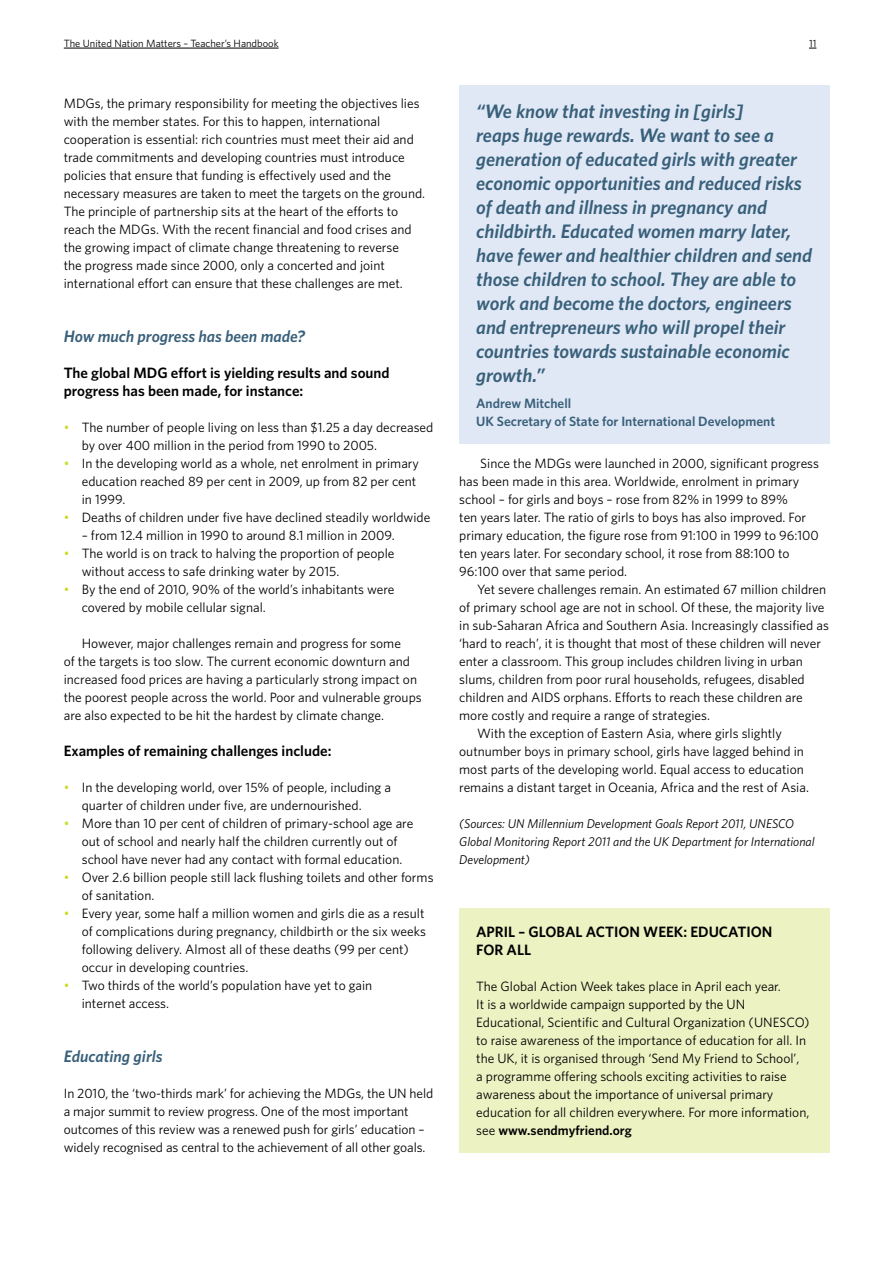
<style>
.page{position:relative;width:893px;height:1263px;background:#fff}
.page>*{position:absolute;margin:0;border:0;box-sizing:border-box;transform-origin:0 0}
.t1{font:italic 600 19.5px/24px "Whitney HTF";color:#39607a}
.t2{font:italic 600 16.5px "Whitney HTF";color:#39607a}
.t3{font:600 15px/18px "Whitney HTF";color:#000}
.t4{font:13.5px/18px "Whitney HTF";color:#000}
.t5{font:600 13.5px/18px "Whitney HTF";color:#39607a}
.t6{font:italic 12.75px/18px "Whitney HTF";color:#000}
.t7{font:10.5px "Whitney HTF";color:#000}
.s1{color:#cbdb2a}
.s2{font-weight:600}
</style>
<div class="page">
<hr style="left:64px;top:48px;width:215px;height:1px;background:#000">
<div style="left:459px;top:908px;width:370px;height:244px;background:#edf2c2"></div>
<div style="left:459px;top:85px;width:370px;height:359px;background:#e0e8f5"></div>
<p class="t7" style="left:64px;top:37px;width:216px">The United Nation Matters – Teacher’s Handbook</p>
<p class="t7" style="left:809px;top:37px;width:9px">11</p>
<p class="t4" style="left:64px;top:94px;width:363px">MDGs, the primary responsibility for meeting the objectives lies with the member states. For this to happen, international cooperation is essential: rich countries must meet their aid and trade commitments and developing countries must introduce policies that ensure that funding is effectively used and the necessary measures are taken to meet the targets on the ground.<br>The principle of partnership sits at the heart of the efforts to reach the MDGs. With the recent financial and food crises and the growing impact of climate change threatening to reverse<br>the progress made since 2000, only a concerted and joint international effort can ensure that these challenges are met.</p>
<p class="t2" style="left:64px;top:326px;width:243px">How much progress has been made?</p>
<p class="t3" style="left:64px;top:363px;width:327px">The global MDG effort is yielding results and sound progress has been made, for instance:</p>
<p class="t4" style="left:82px;top:418px;width:353px;text-indent:-18px"><span class="s1">•</span> The number of people living on less than $1.25 a day decreased by over 400 million in the period from 1990 to 2005.</p>
<p class="t4" style="left:82px;top:454px;width:339px;text-indent:-18px"><span class="s1">•</span> In the developing world as a whole, net enrolment in primary education reached 89 per cent in 2009, up from 82 per cent in 1999.</p>
<p class="t4" style="left:64px;top:508px;width:368px"><span class="s1">•</span> Deaths of children under five have declined steadily worldwide</p>
<p class="t4" style="left:82px;top:526px;width:314px">– from 12.4 million in 1990 to around 8.1 million in 2009.</p>
<p class="t4" style="left:82px;top:544px;width:314px;text-indent:-18px"><span class="s1">•</span> The world is on track to halving the proportion of people without access to safe drinking water by 2015.</p>
<p class="t4" style="left:82px;top:580px;width:314px;text-indent:-18px"><span class="s1">•</span> By the end of 2010, 90% of the world’s inhabitants were covered by mobile cellular signal.</p>
<p class="t4" style="left:64px;top:634px;width:359px;text-indent:18px">However, major challenges remain and progress for some<br>of the targets is too slow. The current economic downturn and increased food prices are having a particularly strong impact on the poorest people across the world. Poor and vulnerable groups are also expected to be hit the hardest by climate change.</p>
<p class="t3" style="left:64px;top:741px;width:269px">Examples of remaining challenges include:</p>
<p class="t4" style="left:82px;top:778px;width:311px;text-indent:-18px"><span class="s1">•</span> In the developing world, over 15% of people, including a quarter of children under five, are undernourished.</p>
<p class="t4" style="left:64px;top:814px;width:351px;text-align:center"><span class="s1">•</span> More than 10 per cent of children of primary-school age are out of school and nearly half the children currently out of school have never had any contact with formal education.</p>
<p class="t4" style="left:82px;top:868px;width:353px;text-indent:-18px"><span class="s1">•</span> Over 2.6 billion people still lack flushing toilets and other forms of sanitation.</p>
<p class="t4" style="left:82px;top:904px;width:346px;text-indent:-18px"><span class="s1">•</span> Every year, some half a million women and girls die as a result of complications during pregnancy, childbirth or the six weeks following delivery. Almost all of these deaths (99 per cent) occur in developing countries.</p>
<p class="t4" style="left:82px;top:976px;width:292px;text-indent:-18px"><span class="s1">•</span> Two thirds of the world’s population have yet to gain internet access.</p>
<p class="t2" style="left:64px;top:1046px;width:100px">Educating girls</p>
<p class="t4" style="left:64px;top:1084px;width:371px">In 2010, the ‘two-thirds mark’ for achieving the MDGs, the UN held a major summit to review progress. One of the most important outcomes of this review was a renewed push for girls’ education – widely recognised as central to the achievement of all other goals.</p>
<p class="t1" style="left:476px;top:98px;width:337px">“We know that investing in [girls]<br>reaps huge rewards. We want to see a generation of educated girls with greater economic opportunities and reduced risks of death and illness in pregnancy and childbirth. Educated women marry later, have fewer and healthier children and send those children to school. They are able to work and become the doctors, engineers and entrepreneurs who will propel their countries towards sustainable economic growth.”</p>
<p class="t5" style="left:476px;top:394px;width:300px">Andrew Mitchell<br>UK Secretary of State for International Development</p>
<p class="t4" style="left:459px;top:454px;width:361px;text-indent:21px">Since the MDGs were launched in 2000, significant progress has been made in this area. Worldwide, enrolment in primary school – for girls and boys – rose from 82% in 1999 to 89%<br>ten years later. The ratio of girls to boys has also improved. For primary education, the figure rose from 91:100 in 1999 to 96:100 ten years later. For secondary school, it rose from 88:100 to 96:100 over that same period.</p>
<p class="t4" style="left:477px;top:580px;width:351px">Yet severe challenges remain. An estimated 67 million children</p>
<p class="t4" style="left:459px;top:598px;width:367px">of primary school age are not in school. Of these, the majority live</p>
<p class="t4" style="left:459px;top:616px;width:371px">in sub-Saharan Africa and Southern Asia. Increasingly classified as</p>
<p class="t4" style="left:459px;top:634px;width:363px">‘hard to reach’, it is thought that most of these children will never</p>
<p class="t4" style="left:459px;top:652px;width:345px">enter a classroom. This group includes children living in urban</p>
<p class="t4" style="left:459px;top:670px;width:347px">slums, children from poor rural households, refugees, disabled</p>
<p class="t4" style="left:459px;top:688px;width:345px">children and AIDS orphans. Efforts to reach these children are</p>
<p class="t4" style="left:459px;top:706px;width:252px">more costly and require a range of strategies.</p>
<p class="t4" style="left:477px;top:724px;width:306px">With the exception of Eastern Asia, where girls slightly</p>
<p class="t4" style="left:459px;top:742px;width:346px">outnumber boys in primary school, girls have lagged behind in</p>
<p class="t4" style="left:459px;top:760px;width:346px">most parts of the developing world. Equal access to education</p>
<p class="t4" style="left:459px;top:778px;width:351px">remains a distant target in Oceania, Africa and the rest of Asia.</p>
<p class="t6" style="left:459px;top:814px;width:357px">(Sources: UN Millennium Development Goals Report 2011, UNESCO<br>Global Monitoring Report 2011 and the UK Department for International<br>Development)</p>
<p class="t3" style="left:476px;top:922px;width:298px">APRIL – GLOBAL ACTION WEEK: EDUCATION<br>FOR ALL</p>
<p class="t4" style="left:476px;top:977px;width:335px">The Global Action Week takes place in April each year.<br>It is a worldwide campaign supported by the UN Educational, Scientific and Cultural Organization (UNESCO) to raise awareness of the importance of education for all. In the UK, it is organised through ‘Send My Friend to School’,<br>a programme offering schools exciting activities to raise awareness about the importance of universal primary education for all children everywhere. For more information, see <span class="s2">www.sendmyfriend.org</span></p>
</div>
